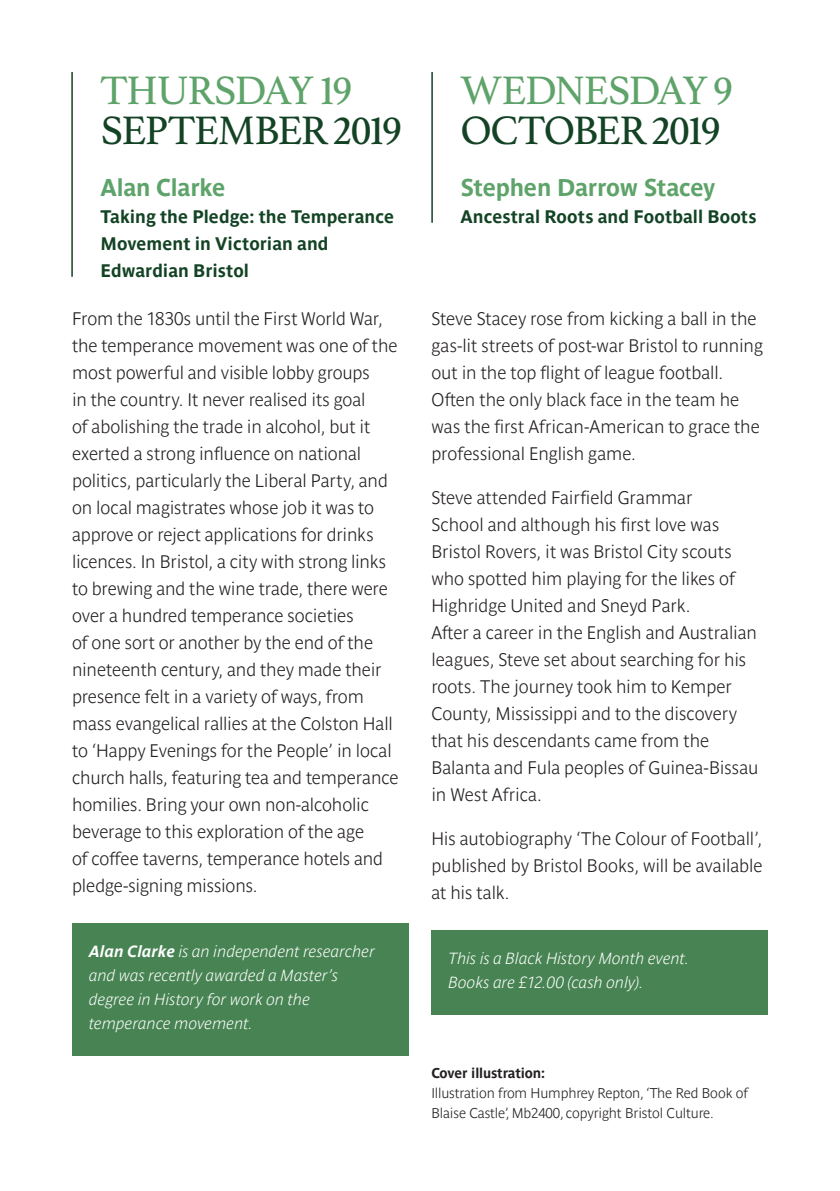
<style>
.page{position:relative;width:840px;height:1191px;background:#fff}
.page>*{position:absolute;margin:0;border:0;box-sizing:border-box;transform-origin:0 0}
.Heading___Date{font:42px/40px "Athelas";letter-spacing:-.045em;color:#134324}
.Heading___Speaker{font:700 24px "Parisine Pro";letter-spacing:-.01em;color:#5ea369}
.Body{font:700 18px/27px "Parisine Pro Clair";letter-spacing:-.005em;color:#231f20}
.Heading___Topic{font:700 18px/27px "Parisine Pro";letter-spacing:.005em;color:#134324}
.About{font:italic 700 16px/24px "Parisine Pro Clair";color:#fff}
.Annotation{font:700 14px/20px "Parisine Pro Clair";letter-spacing:-.01em;color:#231f20}
.s1{color:#5ea369}
.s2{font-family:"Parisine Pro"}
</style>
<div class="page">
<hr style="left:71px;top:72px;width:2px;height:89px;background:#134324">
<hr style="left:71px;top:161px;width:2px;height:116px;background:#134324">
<hr style="left:431px;top:72px;width:1px;height:89px;background:#134324">
<hr style="left:431px;top:161px;width:1px;height:62px;background:#134324">
<div style="left:72px;top:922px;width:336px;height:133px;background:#488453"></div>
<div style="left:431px;top:929px;width:336px;height:85px;background:#488453"></div>
<p class="Heading___Date" style="left:100px;top:72px;width:303px"><span class="s1">THURSDAY 19<br></span>SEPTEMBER 2019</p>
<p class="Heading___Speaker" style="left:100px;top:169px;width:126px">Alan Clarke</p>
<p class="Heading___Topic" style="left:100px;top:201px;width:295px">Taking the Pledge: the Temperance<br>Movement in Victorian and<br>Edwardian Bristol</p>
<p class="Body" style="left:72px;top:304px;width:328px">From the 1830s until the First World War, the temperance movement was one of the most powerful and visible lobby groups<br>in the country. It never realised its goal<br>of abolishing the trade in alcohol, but it exerted a strong influence on national politics, particularly the Liberal Party, and on local magistrates whose job it was to approve or reject applications for drinks licences. In Bristol, a city with strong links to brewing and the wine trade, there were over a hundred temperance societies<br>of one sort or another by the end of the nineteenth century, and they made their presence felt in a variety of ways, from mass evangelical rallies at the Colston Hall to ‘Happy Evenings for the People’ in local church halls, featuring tea and temperance homilies. Bring your own non-alcoholic beverage to this exploration of the age<br>of coffee taverns, temperance hotels and pledge-signing missions.</p>
<p class="About" style="left:89px;top:938px;width:287px"><span class="s2">Alan Clarke</span> is an independent researcher and was recently awarded a Master’s degree in History for work on the temperance movement.</p>
<p class="Heading___Date" style="left:460px;top:72px;width:274px"><span class="s1">WEDNESDAY 9<br></span>OCTOBER 2019</p>
<p class="Heading___Speaker" style="left:460px;top:169px;width:256px">Stephen Darrow Stacey</p>
<p class="Heading___Topic" style="left:460px;top:201px;width:297px">Ancestral Roots and Football Boots</p>
<p class="Body" style="left:431px;top:304px;width:333px">Steve Stacey rose from kicking a ball in the gas-lit streets of post-war Bristol to running out in the top flight of league football.<br>Often the only black face in the team he was the first African-American to grace the professional English game.</p>
<p class="Body" style="left:431px;top:483px;width:328px">Steve attended Fairfield Grammar<br>School and although his first love was Bristol Rovers, it was Bristol City scouts who spotted him playing for the likes of Highridge United and Sneyd Park.<br>After a career in the English and Australian leagues, Steve set about searching for his roots. The journey took him to Kemper County, Mississippi and to the discovery that his descendants came from the Balanta and Fula peoples of Guinea-Bissau in West Africa.</p>
<p class="Body" style="left:431px;top:824px;width:333px;text-align:justify">His autobiography ‘The Colour of Football’, published by Bristol Books, will be available at his talk.</p>
<p class="About" style="left:448px;top:945px;width:242px">This is a Black History Month event.<br>Books are £12.00 (cash only).</p>
<p class="Annotation" style="left:431px;top:1061px;width:318px"><span class="s2">Cover illustration:<br></span>Illustration from Humphrey Repton, ‘The Red Book of<br>Blaise Castle’, Mb2400, copyright Bristol Culture.</p>
</div>
